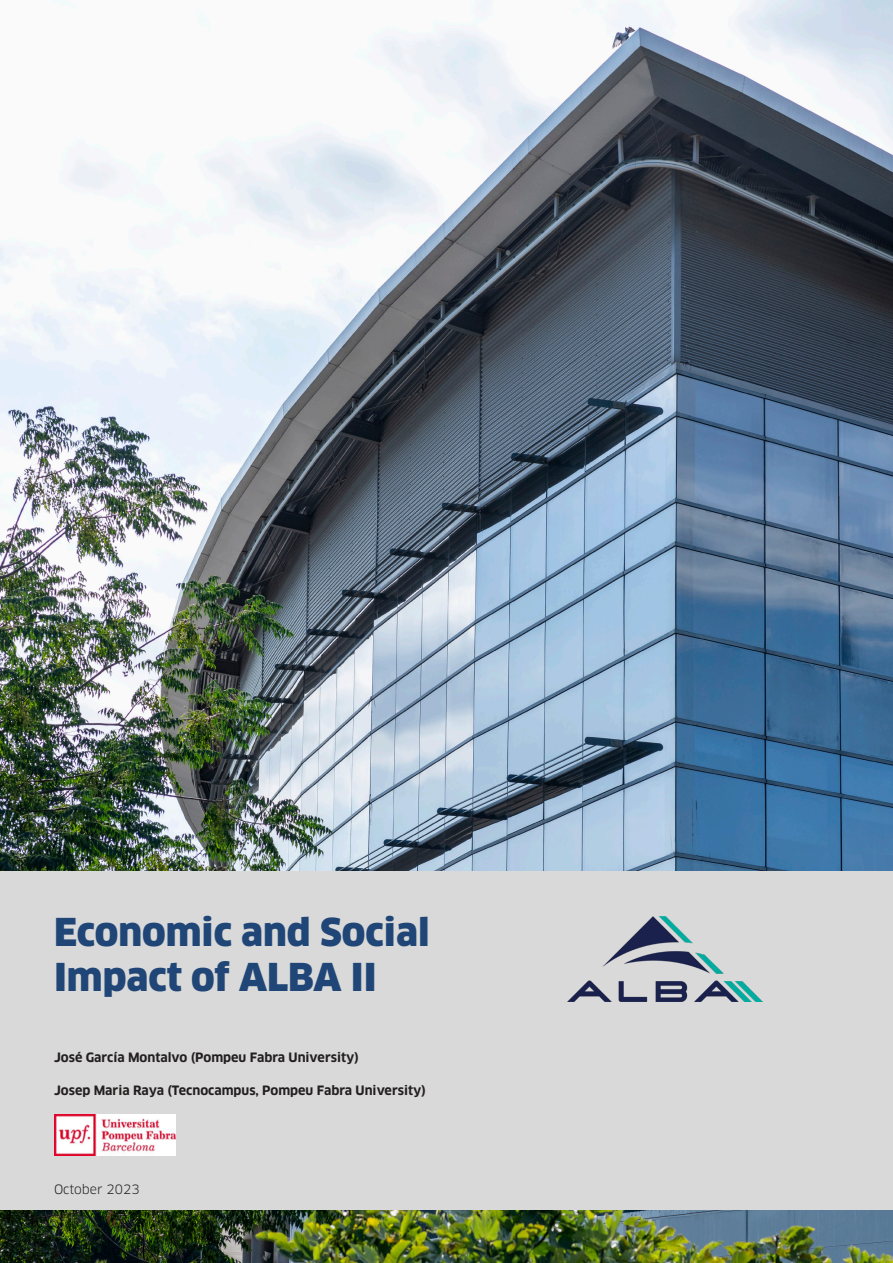
<style>
.page{position:relative;width:893px;height:1263px;background:#fff}
.page>*{position:absolute;margin:0;border:0;box-sizing:border-box;transform-origin:0 0}
.t1{font:900 37.5px/45px "Clan OT";color:#204577}
.t2{font:700 12.6px "Clan OT";color:#231f20}
.t3{font:12.6px "Clan OT";color:#231f20}
</style>
<div class="page">
<img style="left:0;top:0;width:893px;height:1263px">
<div style="left:0;top:871px;width:893px;height:338px;background:#d8d9d8"></div>
<img style="left:568px;top:916px;width:194px;height:85px">
<img style="left:54px;top:1115px;width:121px;height:40px">
<h1 class="t1" style="left:54px;top:910px;width:377px">Economic and Social<br>Impact of ALBA II</h1>
<p class="t2" style="left:54px;top:1050px;width:306px">José García Montalvo (Pompeu Fabra University)</p>
<p class="t2" style="left:54px;top:1083px;width:373px">Josep Maria Raya (Tecnocampus, Pompeu Fabra University)</p>
<p class="t3" style="left:54px;top:1182px;width:87px">October 2023</p>
</div>
